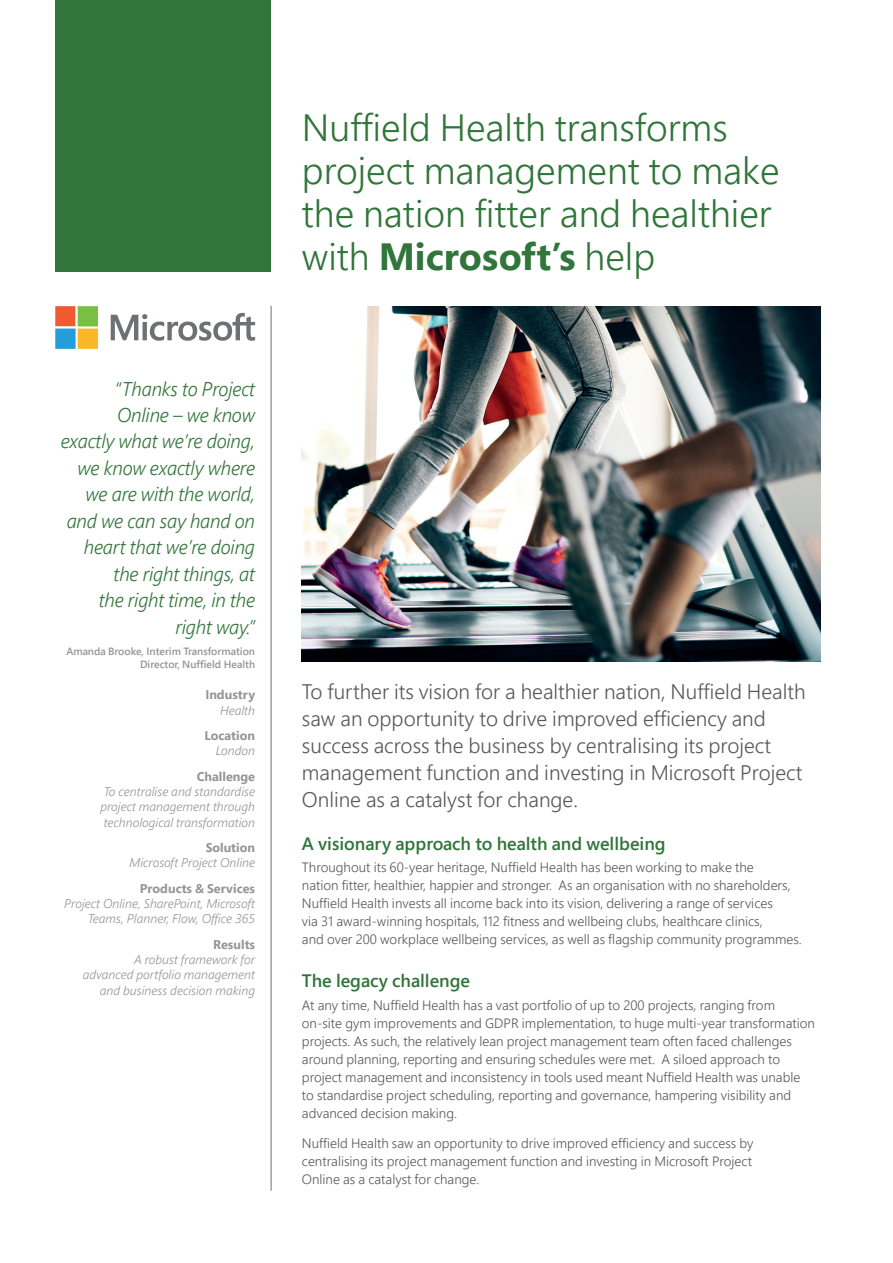
<style>
.page{position:relative;width:893px;height:1263px;background:#fff}
.page>*{position:absolute;margin:0;border:0;box-sizing:border-box;transform-origin:0 0}
.t1{font:300 37.95px/43px "Segoe Pro";color:#307539}
.t2{font:300 21px/27px "Segoe Pro";color:#57585a}
.t3{font:italic 300 19.8px/26.4px "Segoe Pro";letter-spacing:-.01em;color:#307539;text-align:right;scale:.96 1}
.t4{font:600 18px "Segoe Pro";color:#307539}
.t5{font:300 13.5px/18px "Segoe Pro";color:#57585a}
.t6{font:italic 300 12.6px/15.1px "Segoe Pro";color:#939598;text-align:right}
.t7{font:700 12.6px "Segoe Pro";color:#939598}
.t8{font:600 10.5px/12.6px "Segoe Pro";color:#939598;text-align:right}
.s1{font-weight:700}
</style>
<div class="page">
<hr style="left:271px;top:306px;width:1px;height:885px;background:#6e7173">
<svg style="left:55px;top:306px;width:200px;height:43px"></svg>
<img style="left:302px;top:306px;width:519px;height:355px">
<div style="left:55px;top:0;width:216px;height:271px;background:#307539"></div>
<h3 class="t3" style="left:61px;top:375px;width:204px">“Thanks to Project<br>Online – we know exactly what we’re doing, we know exactly where we are with the world, and we can say hand on heart that we’re doing the right things, at<br>the right time, in the right way.”</h3>
<p class="t8" style="left:66px;top:645px;width:190px">Amanda Brooke, Interim Transformation<br>Director, Nuffield Health</p>
<p class="t7" style="left:205px;top:686px;width:51px">Industry</p>
<p class="t6" style="left:220px;top:702px;width:37px">Health</p>
<p class="t7" style="left:204px;top:727px;width:52px">Location</p>
<p class="t6" style="left:216px;top:743px;width:41px">London</p>
<p class="t7" style="left:197px;top:768px;width:60px">Challenge</p>
<p class="t6" style="left:100px;top:784px;width:156px;text-align:justify">To centralise and standardise project management through technological transformation</p>
<p class="t7" style="left:206px;top:839px;width:51px">Solution</p>
<p class="t6" style="left:130px;top:855px;width:127px">Microsoft Project Online</p>
<p class="t7" style="left:140px;top:880px;width:117px">Products &amp; Services</p>
<p class="t6" style="left:64px;top:896px;width:192px">Project Online, SharePoint, Microsoft<br>Teams, Planner, Flow, Office 365</p>
<p class="t7" style="left:213px;top:936px;width:44px">Results</p>
<p class="t6" style="left:83px;top:952px;width:174px">A robust framework for advanced portfolio management and business decision making</p>
<h1 class="t1" style="left:302px;top:105px;width:479px">Nuffield Health transforms project management to make the nation fitter and healthier with <span class="s1">Microsoft’s</span> help</h1>
<p class="t2" style="left:302px;top:678px;width:505px">To further its vision for a healthier nation, Nuffield Health saw an opportunity to drive improved efficiency and success across the business by centralising its project management function and investing in Microsoft Project Online as a catalyst for change.</p>
<h3 class="t4" style="left:302px;top:831px;width:365px">A visionary approach to health and wellbeing</h3>
<p class="t5" style="left:302px;top:858px;width:501px">Throughout its 60-year heritage, Nuffield Health has been working to make the<br>nation fitter, healthier, happier and stronger. As an organisation with no shareholders, Nuffield Health invests all income back into its vision, delivering a range of services<br>via 31 award-winning hospitals, 112 fitness and wellbeing clubs, healthcare clinics,<br>and over 200 workplace wellbeing services, as well as flagship community programmes.</p>
<h3 class="t4" style="left:302px;top:969px;width:170px">The legacy challenge</h3>
<p class="t5" style="left:302px;top:995px;width:514px">At any time, Nuffield Health has a vast portfolio of up to 200 projects, ranging from on-site gym improvements and GDPR implementation, to huge multi-year transformation projects. As such, the relatively lean project management team often faced challenges around planning, reporting and ensuring schedules were met. A siloed approach to project management and inconsistency in tools used meant Nuffield Health was unable to standardise project scheduling, reporting and governance, hampering visibility and advanced decision making.</p>
<p class="t5" style="left:302px;top:1134px;width:453px">Nuffield Health saw an opportunity to drive improved efficiency and success by centralising its project management function and investing in Microsoft Project<br>Online as a catalyst for change.</p>
</div>
